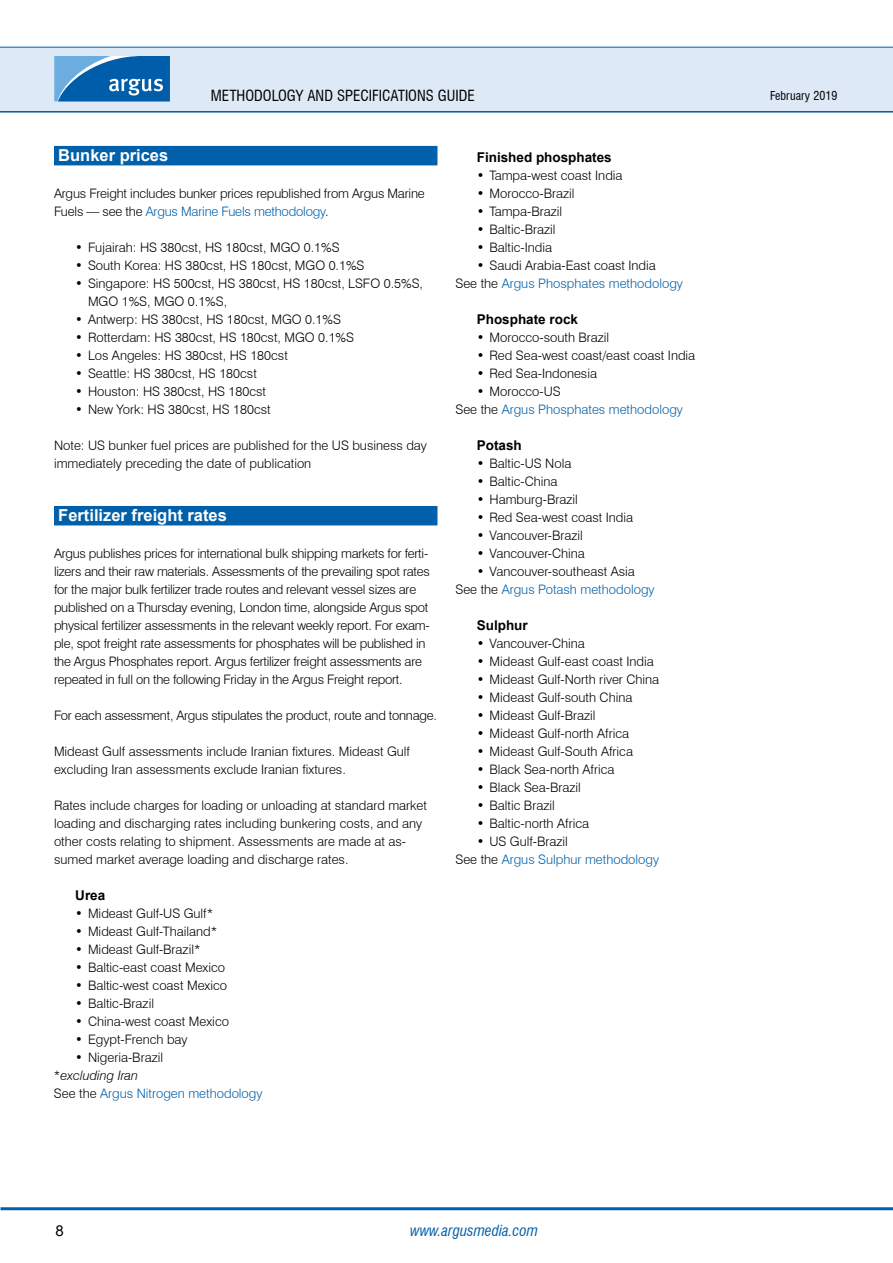
<style>
.page{position:relative;width:893px;height:1263px;background:#fff}
.page>*{position:absolute;margin:0;border:0;box-sizing:border-box;transform-origin:0 0}
.t1{font:700 16.5px "Arial";color:#fff}
.t2{font:condensed 15px "Swiss 721 BT";color:#000}
.t3{font:italic condensed 15px "Swiss 721 BT";color:#0060a9}
.t4{font:15px "Arial";color:#000}
.t5{font:700 13.5px "Arial";color:#000}
.t6{font:300 13.05px/18px "Swiss 721 BT";color:#000}
.t7{font:300 13.05px/18px "Swiss 721 BT";letter-spacing:-.02em;color:#000}
.t8{font:300 13.05px/18px "Swiss 721 BT";color:#0060a9}
.t9{font:condensed 12px "Swiss 721 BT";color:#000}
.s1{color:#0060a9}
.s2{color:#000}
.s3{font-style:italic;color:#000}
</style>
<div class="page">
<hr style="left:0;top:110px;width:893px;height:3px;background:#0060a9">
<div style="left:0;top:47px;width:893px;height:64px;background:#dee9f7"></div>
<hr style="left:0;top:47px;width:893px;height:1px;background:#0060a9">
<svg style="left:54px;top:56px;width:116px;height:46px;background:#327ebd"></svg>
<hr style="left:1px;top:1207px;width:892px;height:3px;background:#0060a9">
<div style="left:54px;top:146px;width:383px;height:19px;background:#0060a9"></div>
<div style="left:54px;top:506px;width:383px;height:19px;background:#0060a9"></div>
<p class="t2" style="left:211px;top:86px;width:265px">METHODOLOGY AND SPECIFICATIONS GUIDE</p>
<p class="t1" style="left:58px;top:144px;width:112px">Bunker prices</p>
<p class="t6" style="left:54px;top:184px;width:372px">Argus Freight includes bunker prices republished from Argus Marine<br>Fuels — see the <span class="s1">Argus Marine Fuels methodology</span>.</p>
<p class="t6" style="left:75px;top:238px;width:266px">• Fujairah: HS 380cst, HS 180cst, MGO 0.1%S</p>
<p class="t6" style="left:75px;top:256px;width:291px">• South Korea: HS 380cst, HS 180cst, MGO 0.1%S</p>
<p class="t6" style="left:88px;top:274px;width:337px;text-indent:-13px">• Singapore: HS 500cst, HS 380cst, HS 180cst, LSFO 0.5%S,<br>MGO 1%S, MGO 0.1%S,</p>
<p class="t6" style="left:75px;top:310px;width:267px">• Antwerp: HS 380cst, HS 180cst, MGO 0.1%S</p>
<p class="t6" style="left:75px;top:328px;width:280px">• Rotterdam: HS 380cst, HS 180cst, MGO 0.1%S</p>
<p class="t6" style="left:75px;top:346px;width:214px">• Los Angeles: HS 380cst, HS 180cst</p>
<p class="t6" style="left:75px;top:364px;width:183px">• Seattle: HS 380cst, HS 180cst</p>
<p class="t6" style="left:75px;top:382px;width:192px">• Houston: HS 380cst, HS 180cst</p>
<p class="t6" style="left:75px;top:400px;width:197px">• New York: HS 380cst, HS 180cst</p>
<p class="t6" style="left:54px;top:436px;width:375px">Note: US bunker fuel prices are published for the US business day immediately preceding the date of publication</p>
<p class="t1" style="left:58px;top:504px;width:170px">Fertilizer freight rates</p>
<p class="t7" style="left:54px;top:544px;width:377px">Argus publishes prices for international bulk shipping markets for ferti&shy;lizers and their raw materials. Assessments of the prevailing spot rates for the major bulk fertilizer trade routes and relevant vessel sizes are published on a Thursday evening, London time, alongside Argus spot physical fertilizer assessments in the relevant weekly report. For exam&shy;ple, spot freight rate assessments for phosphates will be published in the Argus Phosphates report. Argus fertilizer freight assessments are repeated in full on the following Friday in the Argus Freight report.</p>
<p class="t7" style="left:54px;top:706px;width:384px">For each assessment, Argus stipulates the product, route and tonnage.</p>
<p class="t6" style="left:54px;top:742px;width:358px">Mideast Gulf assessments include Iranian fixtures. Mideast Gulf excluding Iran assessments exclude Iranian fixtures.</p>
<p class="t6" style="left:54px;top:796px;width:375px">Rates include charges for loading or unloading at standard market loading and discharging rates including bunkering costs, and any other costs relating to shipment. Assessments are made at as&shy;sumed market average loading and discharge rates.</p>
<p class="t5" style="left:75px;top:886px;width:32px">Urea</p>
<p class="t6" style="left:75px;top:904px;width:140px">• Mideast Gulf-US Gulf*</p>
<p class="t6" style="left:75px;top:922px;width:144px">• Mideast Gulf-Thailand*</p>
<p class="t6" style="left:75px;top:940px;width:127px">• Mideast Gulf-Brazil*</p>
<p class="t6" style="left:75px;top:958px;width:151px">• Baltic-east coast Mexico</p>
<p class="t6" style="left:75px;top:976px;width:153px">• Baltic-west coast Mexico</p>
<p class="t6" style="left:75px;top:994px;width:80px">• Baltic-Brazil</p>
<p class="t6" style="left:75px;top:1012px;width:155px">• China-west coast Mexico</p>
<p class="t6" style="left:75px;top:1030px;width:114px">• Egypt-French bay</p>
<p class="t8" style="left:54px;top:1048px;width:210px;text-indent:21px"><span class="s2">• Nigeria-Brazil<br>*</span><span class="s3">excluding Iran<br></span><span class="s2">See the</span> Argus Nitrogen methodology</p>
<p class="t5" style="left:477px;top:148px;width:137px">Finished phosphates</p>
<p class="t6" style="left:477px;top:166px;width:147px">• Tampa-west coast India</p>
<p class="t6" style="left:477px;top:184px;width:99px">• Morocco-Brazil</p>
<p class="t6" style="left:477px;top:202px;width:87px">• Tampa-Brazil</p>
<p class="t6" style="left:477px;top:220px;width:80px">• Baltic-Brazil</p>
<p class="t6" style="left:477px;top:238px;width:77px">• Baltic-India</p>
<p class="t6" style="left:455px;top:256px;width:229px;text-align:center">• Saudi Arabia-East coast India<br>See the <span class="s1">Argus Phosphates methodology</span></p>
<p class="t5" style="left:477px;top:310px;width:103px">Phosphate rock</p>
<p class="t6" style="left:477px;top:328px;width:134px">• Morocco-south Brazil</p>
<p class="t6" style="left:477px;top:346px;width:220px">• Red Sea-west coast/east coast India</p>
<p class="t6" style="left:477px;top:364px;width:122px">• Red Sea-Indonesia</p>
<p class="t8" style="left:455px;top:382px;width:229px;text-indent:21px"><span class="s2">• Morocco-US<br>See the</span> Argus Phosphates methodology</p>
<p class="t5" style="left:477px;top:436px;width:47px">Potash</p>
<p class="t6" style="left:477px;top:454px;width:96px">• Baltic-US Nola</p>
<p class="t6" style="left:477px;top:472px;width:82px">• Baltic-China</p>
<p class="t6" style="left:477px;top:490px;width:103px">• Hamburg-Brazil</p>
<p class="t6" style="left:477px;top:508px;width:158px">• Red Sea-west coast India</p>
<p class="t6" style="left:477px;top:526px;width:108px">• Vancouver-Brazil</p>
<p class="t6" style="left:477px;top:544px;width:110px">• Vancouver-China</p>
<p class="t6" style="left:455px;top:562px;width:201px;text-align:center">• Vancouver-southeast Asia<br>See the <span class="s1">Argus Potash methodology</span></p>
<p class="t5" style="left:477px;top:616px;width:53px">Sulphur</p>
<p class="t6" style="left:477px;top:634px;width:110px">• Vancouver-China</p>
<p class="t6" style="left:477px;top:652px;width:179px">• Mideast Gulf-east coast India</p>
<p class="t6" style="left:477px;top:670px;width:184px">• Mideast Gulf-North river China</p>
<p class="t6" style="left:477px;top:688px;width:157px">• Mideast Gulf-south China</p>
<p class="t6" style="left:477px;top:706px;width:120px">• Mideast Gulf-Brazil</p>
<p class="t6" style="left:477px;top:724px;width:154px">• Mideast Gulf-north Africa</p>
<p class="t6" style="left:477px;top:742px;width:158px">• Mideast Gulf-South Africa</p>
<p class="t6" style="left:477px;top:760px;width:139px">• Black Sea-north Africa</p>
<p class="t6" style="left:477px;top:778px;width:106px">• Black Sea-Brazil</p>
<p class="t6" style="left:477px;top:796px;width:79px">• Baltic Brazil</p>
<p class="t6" style="left:477px;top:814px;width:114px">• Baltic-north Africa</p>
<p class="t8" style="left:455px;top:832px;width:205px;text-indent:21px"><span class="s2">• US Gulf-Brazil<br>See the</span> Argus Sulphur methodology</p>
<p class="t4" style="left:55px;top:1220px;width:10px">8</p>
<p class="t3" style="left:410px;top:1221px;width:129px">www.argusmedia.com</p>
<p class="t9" style="left:770px;top:88px;width:69px">FEBRUARY 2019</p>
</div>
